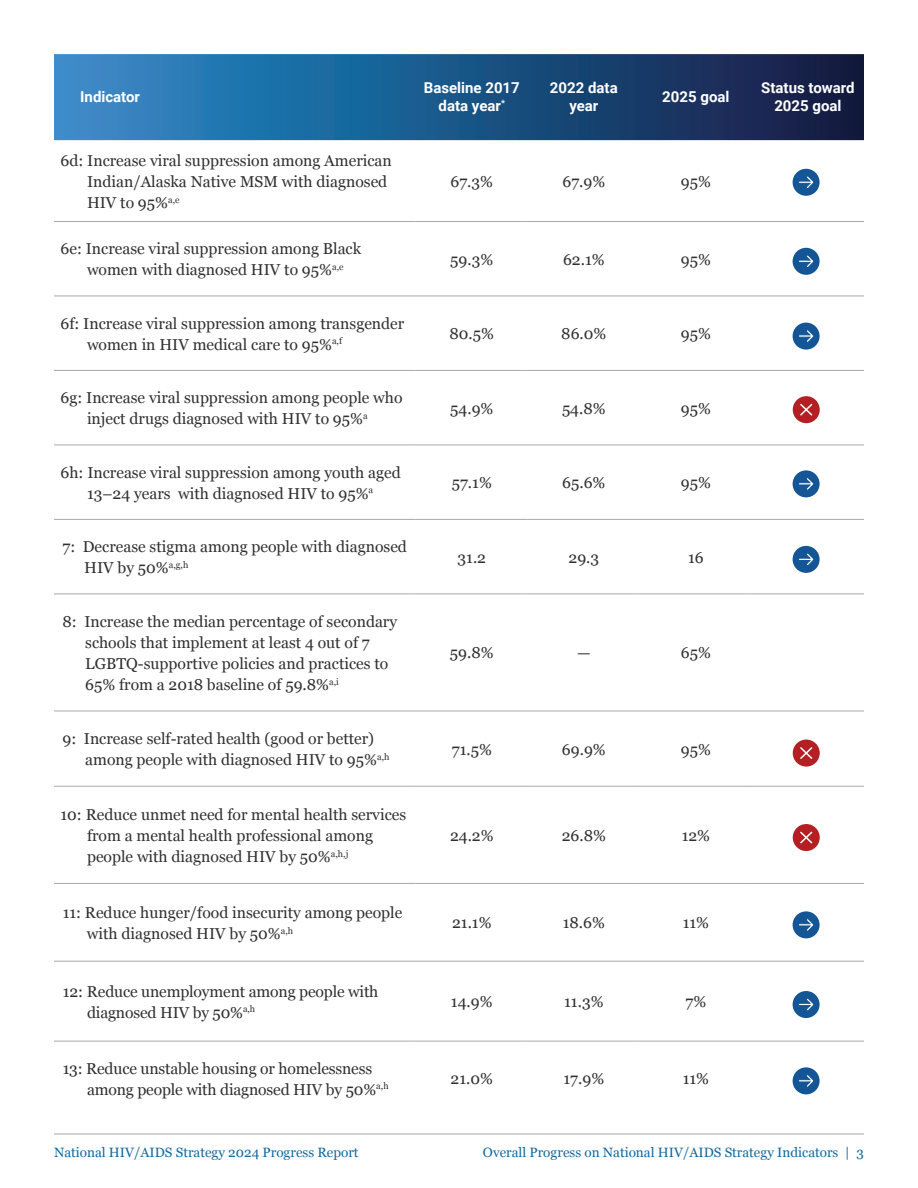
<style>
.page{position:relative;width:918px;height:1188px;background:#fff}
.page>*{position:absolute;margin:0;border:0;box-sizing:border-box;transform-origin:0 0}
.t1{font:15.75px/21px "Georgia";color:#312f30}
.t2{font:700 15px/18px "Roboto";color:#fff;text-align:center}
.t3{font:13.5px "Georgia";color:#13689e}
</style>
<div class="page">
<hr style="left:54px;top:1134px;width:810px;height:1px;background:#a8a9ad">
<svg style="left:54px;top:54px;width:810px;height:86px;background:#1e5587"></svg>
<hr style="left:54px;top:221px;width:362px;height:1px;background:#a8a9ad">
<hr style="left:416px;top:221px;width:112px;height:1px;background:#a8a9ad">
<hr style="left:528px;top:221px;width:112px;height:1px;background:#a8a9ad">
<hr style="left:640px;top:221px;width:112px;height:1px;background:#a8a9ad">
<hr style="left:752px;top:221px;width:112px;height:1px;background:#a8a9ad">
<hr style="left:54px;top:296px;width:362px;height:1px;background:#a8a9ad">
<hr style="left:416px;top:296px;width:112px;height:1px;background:#a8a9ad">
<hr style="left:528px;top:296px;width:112px;height:1px;background:#a8a9ad">
<hr style="left:640px;top:296px;width:112px;height:1px;background:#a8a9ad">
<hr style="left:752px;top:296px;width:112px;height:1px;background:#a8a9ad">
<hr style="left:54px;top:370px;width:362px;height:1px;background:#a8a9ad">
<hr style="left:416px;top:370px;width:112px;height:1px;background:#a8a9ad">
<hr style="left:528px;top:370px;width:112px;height:1px;background:#a8a9ad">
<hr style="left:640px;top:370px;width:112px;height:1px;background:#a8a9ad">
<hr style="left:752px;top:370px;width:112px;height:1px;background:#a8a9ad">
<hr style="left:54px;top:445px;width:362px;height:1px;background:#a8a9ad">
<hr style="left:416px;top:445px;width:112px;height:1px;background:#a8a9ad">
<hr style="left:528px;top:445px;width:112px;height:1px;background:#a8a9ad">
<hr style="left:640px;top:445px;width:112px;height:1px;background:#a8a9ad">
<hr style="left:752px;top:445px;width:112px;height:1px;background:#a8a9ad">
<hr style="left:54px;top:519px;width:362px;height:1px;background:#a8a9ad">
<hr style="left:416px;top:519px;width:112px;height:1px;background:#a8a9ad">
<hr style="left:528px;top:519px;width:112px;height:1px;background:#a8a9ad">
<hr style="left:640px;top:519px;width:112px;height:1px;background:#a8a9ad">
<hr style="left:752px;top:519px;width:112px;height:1px;background:#a8a9ad">
<hr style="left:54px;top:594px;width:362px;height:1px;background:#a8a9ad">
<hr style="left:416px;top:594px;width:112px;height:1px;background:#a8a9ad">
<hr style="left:528px;top:594px;width:112px;height:1px;background:#a8a9ad">
<hr style="left:640px;top:594px;width:112px;height:1px;background:#a8a9ad">
<hr style="left:752px;top:594px;width:112px;height:1px;background:#a8a9ad">
<hr style="left:54px;top:711px;width:362px;height:1px;background:#a8a9ad">
<hr style="left:416px;top:711px;width:112px;height:1px;background:#a8a9ad">
<hr style="left:528px;top:711px;width:112px;height:1px;background:#a8a9ad">
<hr style="left:640px;top:711px;width:112px;height:1px;background:#a8a9ad">
<hr style="left:752px;top:711px;width:112px;height:1px;background:#a8a9ad">
<hr style="left:54px;top:1041px;width:362px;height:1px;background:#a8a9ad">
<hr style="left:416px;top:1041px;width:112px;height:1px;background:#a8a9ad">
<hr style="left:528px;top:1041px;width:112px;height:1px;background:#a8a9ad">
<hr style="left:640px;top:1041px;width:112px;height:1px;background:#a8a9ad">
<hr style="left:752px;top:1041px;width:112px;height:1px;background:#a8a9ad">
<hr style="left:54px;top:786px;width:362px;height:1px;background:#a8a9ad">
<hr style="left:416px;top:786px;width:112px;height:1px;background:#a8a9ad">
<hr style="left:528px;top:786px;width:112px;height:1px;background:#a8a9ad">
<hr style="left:640px;top:786px;width:112px;height:1px;background:#a8a9ad">
<hr style="left:752px;top:786px;width:112px;height:1px;background:#a8a9ad">
<hr style="left:54px;top:883px;width:362px;height:1px;background:#a8a9ad">
<hr style="left:416px;top:883px;width:112px;height:1px;background:#a8a9ad">
<hr style="left:528px;top:883px;width:112px;height:1px;background:#a8a9ad">
<hr style="left:640px;top:883px;width:112px;height:1px;background:#a8a9ad">
<hr style="left:752px;top:883px;width:112px;height:1px;background:#a8a9ad">
<hr style="left:54px;top:961px;width:362px;height:1px;background:#a8a9ad">
<hr style="left:416px;top:961px;width:112px;height:1px;background:#a8a9ad">
<hr style="left:528px;top:961px;width:112px;height:1px;background:#a8a9ad">
<hr style="left:640px;top:961px;width:112px;height:1px;background:#a8a9ad">
<hr style="left:752px;top:961px;width:112px;height:1px;background:#a8a9ad">
<div style="left:793px;top:396px;width:27px;height:27px;background:#b31f23;border-radius:50%"></div>
<svg style="left:800px;top:403px;width:13px;height:13px"></svg>
<div style="left:793px;top:740px;width:27px;height:27px;background:#b31f23;border-radius:50%"></div>
<svg style="left:800px;top:747px;width:13px;height:12px"></svg>
<div style="left:793px;top:824px;width:27px;height:27px;background:#b31f23;border-radius:50%"></div>
<svg style="left:800px;top:831px;width:13px;height:13px"></svg>
<div style="left:793px;top:991px;width:27px;height:27px;background:#145595;border-radius:50%"></div>
<svg style="left:799px;top:998px;width:15px;height:13px"></svg>
<div style="left:793px;top:1067px;width:27px;height:27px;background:#145595;border-radius:50%"></div>
<svg style="left:799px;top:1074px;width:15px;height:13px"></svg>
<div style="left:793px;top:911px;width:27px;height:27px;background:#145595;border-radius:50%"></div>
<svg style="left:799px;top:918px;width:15px;height:13px"></svg>
<div style="left:793px;top:546px;width:27px;height:27px;background:#145595;border-radius:50%"></div>
<svg style="left:799px;top:553px;width:15px;height:12px"></svg>
<div style="left:793px;top:470px;width:27px;height:27px;background:#145595;border-radius:50%"></div>
<svg style="left:799px;top:477px;width:15px;height:13px"></svg>
<div style="left:793px;top:323px;width:27px;height:27px;background:#145595;border-radius:50%"></div>
<svg style="left:799px;top:330px;width:15px;height:13px"></svg>
<div style="left:793px;top:248px;width:27px;height:27px;background:#145595;border-radius:50%"></div>
<svg style="left:799px;top:255px;width:15px;height:12px"></svg>
<div style="left:793px;top:169px;width:27px;height:27px;background:#145595;border-radius:50%"></div>
<svg style="left:799px;top:176px;width:15px;height:12px"></svg>
<p class="t2" style="left:80px;top:87px;width:61px">Indicator</p>
<p class="t2" style="left:424px;top:78px;width:98px">Baseline 2017 data year<sup>*</sup></p>
<p class="t2" style="left:550px;top:78px;width:69px">2022 data year</p>
<p class="t2" style="left:662px;top:87px;width:69px">2025 goal</p>
<p class="t2" style="left:761px;top:78px;width:95px">Status toward<br>2025 goal</p>
<p class="t1" style="left:87px;top:149px;width:306px;text-indent:-26px">6d: Increase viral suppression among American<br>Indian/Alaska Native MSM with diagnosed<br>HIV to 95%<sup>a,e</sup></p>
<p class="t1" style="left:451px;top:170px;width:44px">67.3%</p>
<p class="t1" style="left:562px;top:170px;width:44px">67.9%</p>
<p class="t1" style="left:681px;top:170px;width:32px">95%</p>
<p class="t1" style="left:61px;top:238px;width:302px;text-align:center">6e: Increase viral suppression among Black women with diagnosed HIV to 95%<sup>a,e</sup></p>
<p class="t1" style="left:450px;top:248px;width:45px">59.3%</p>
<p class="t1" style="left:563px;top:248px;width:43px">62.1%</p>
<p class="t1" style="left:681px;top:248px;width:32px">95%</p>
<p class="t1" style="left:87px;top:312px;width:319px;text-indent:-26px">6f: Increase viral suppression among transgender women in HIV medical care to 95%<sup>a,f</sup></p>
<p class="t1" style="left:450px;top:323px;width:46px">80.5%</p>
<p class="t1" style="left:561px;top:323px;width:47px">86.0%</p>
<p class="t1" style="left:681px;top:323px;width:32px">95%</p>
<p class="t1" style="left:61px;top:387px;width:344px;text-align:center">6g: Increase viral suppression among people who inject drugs diagnosed with HIV to 95%<sup>a</sup></p>
<p class="t1" style="left:450px;top:397px;width:45px">54.9%</p>
<p class="t1" style="left:562px;top:397px;width:45px">54.8%</p>
<p class="t1" style="left:681px;top:397px;width:32px">95%</p>
<p class="t1" style="left:61px;top:461px;width:342px;text-align:center">6h: Increase viral suppression among youth aged<br>13–24 years with diagnosed HIV to 95%<sup>a</sup></p>
<p class="t1" style="left:452px;top:472px;width:42px">57.1%</p>
<p class="t1" style="left:562px;top:472px;width:45px">65.6%</p>
<p class="t1" style="left:681px;top:472px;width:32px">95%</p>
<p class="t1" style="left:84px;top:536px;width:324px;text-indent:-22px">7: Decrease stigma among people with diagnosed<br>HIV by 50%<sup>a,g,h</sup></p>
<p class="t1" style="left:458px;top:546px;width:30px">31.2</p>
<p class="t1" style="left:569px;top:546px;width:32px">29.3</p>
<p class="t1" style="left:688px;top:546px;width:17px">16</p>
<p class="t1" style="left:85px;top:610px;width:313px;text-indent:-23px">8: Increase the median percentage of secondary schools that implement at least 4 out of 7<br>LGBTQ-supportive policies and practices to 65% from a 2018 baseline of 59.8%<sup>a,i</sup></p>
<p class="t1" style="left:450px;top:642px;width:45px">59.8%</p>
<p class="t1" style="left:577px;top:642px;width:15px">—</p>
<p class="t1" style="left:681px;top:642px;width:32px">65%</p>
<p class="t1" style="left:85px;top:727px;width:306px;text-indent:-23px">9: Increase self-rated health (good or better) among people with diagnosed HIV to 95%<sup>a,h</sup></p>
<p class="t1" style="left:452px;top:738px;width:42px">71.5%</p>
<p class="t1" style="left:562px;top:738px;width:45px">69.9%</p>
<p class="t1" style="left:681px;top:738px;width:32px">95%</p>
<p class="t1" style="left:87px;top:803px;width:321px;text-indent:-26px">10: Reduce unmet need for mental health services from a mental health professional among people with diagnosed HIV by 50%<sup>a,h,j</sup></p>
<p class="t1" style="left:450px;top:824px;width:45px">24.2%</p>
<p class="t1" style="left:562px;top:824px;width:46px">26.8%</p>
<p class="t1" style="left:682px;top:824px;width:30px">12%</p>
<p class="t1" style="left:87px;top:901px;width:317px;text-indent:-24px">11: Reduce hunger/food insecurity among people with diagnosed HIV by 50%<sup>a,h</sup></p>
<p class="t1" style="left:452px;top:912px;width:41px">21.1%</p>
<p class="t1" style="left:563px;top:912px;width:44px">18.6%</p>
<p class="t1" style="left:683px;top:912px;width:28px">11%</p>
<p class="t1" style="left:87px;top:980px;width:293px;text-indent:-24px">12: Reduce unemployment among people with diagnosed HIV by 50%<sup>a,h</sup></p>
<p class="t1" style="left:451px;top:991px;width:43px">14.9%</p>
<p class="t1" style="left:564px;top:991px;width:41px">11.3%</p>
<p class="t1" style="left:686px;top:991px;width:22px">7%</p>
<p class="t1" style="left:87px;top:1057px;width:303px;text-indent:-24px">13: Reduce unstable housing or homelessness among people with diagnosed HIV by 50%<sup>a,h</sup></p>
<p class="t1" style="left:451px;top:1067px;width:44px">21.0%</p>
<p class="t1" style="left:564px;top:1067px;width:42px">17.9%</p>
<p class="t1" style="left:683px;top:1067px;width:28px">11%</p>
<p class="t3" style="left:54px;top:1142px;width:306px">National HIV/AIDS Strategy 2024 Progress Report</p>
<p class="t3" style="left:483px;top:1142px;width:383px">Overall Progress on National HIV/AIDS Strategy Indicators | 3</p>
</div>
